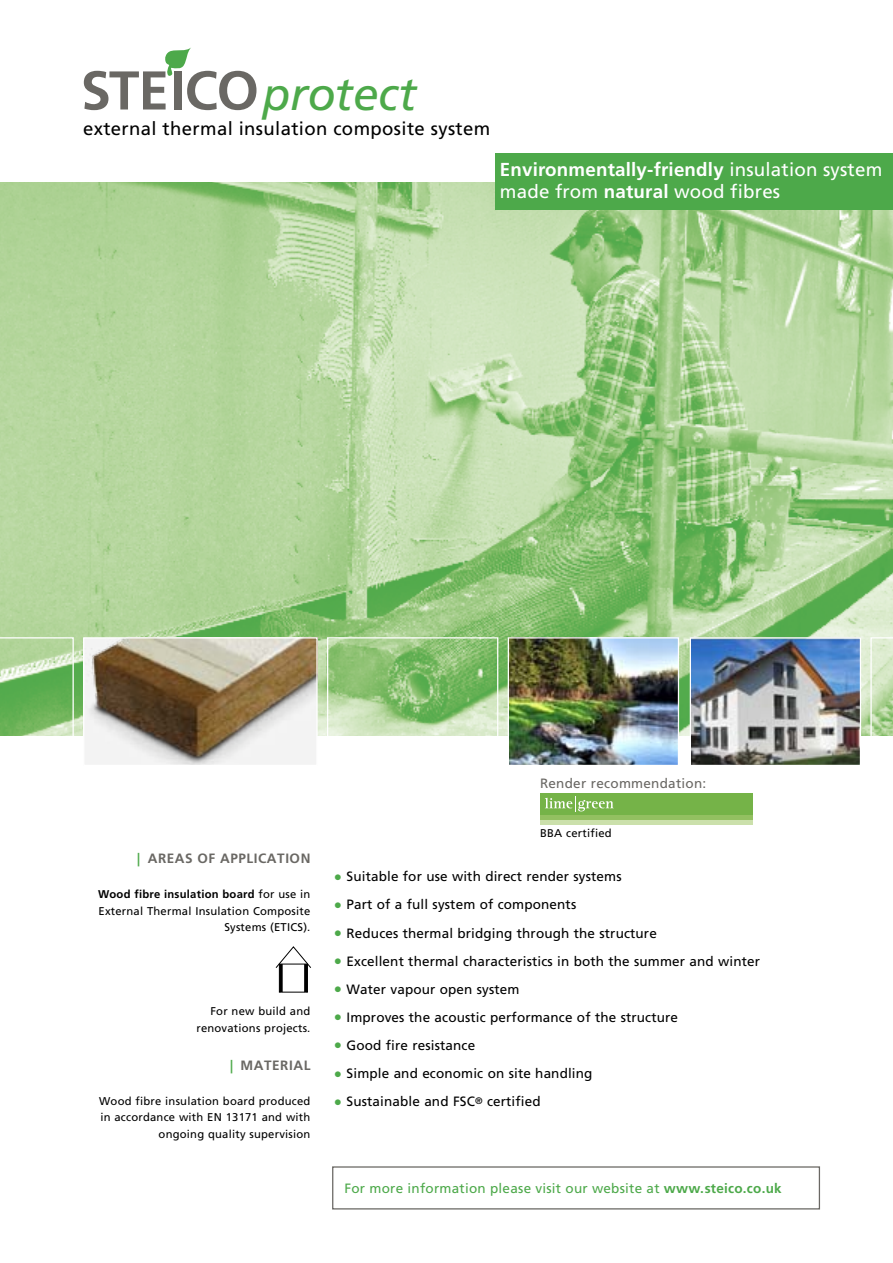
<style>
.page{position:relative;width:893px;height:1263px;background:#fff}
.page>*{position:absolute;margin:0;border:0;box-sizing:border-box;transform-origin:0 0}
.t1{font:italic 46.2px "Frutiger";letter-spacing:-.01em;color:#4da94a}
.t2{font:18.75px/22.5px "Frutiger";letter-spacing:.01em;color:#fff}
.t3{font:18.6px "Frutiger";letter-spacing:.02em;color:#000}
.t4{font:13.5px "Frutiger";letter-spacing:.01em;color:#000}
.t5{font:13.5px "Frutiger";letter-spacing:.02em;color:#4da94a}
.t6{font:700 13.5px "Frutiger";letter-spacing:.04em;color:#6a6864}
.t7{font:13.5px "Frutiger";letter-spacing:.02em;color:#6a6864}
.t8{font:11.25px/16.5px "Frutiger";letter-spacing:.02em;color:#000;text-align:right}
.s1{font-weight:700}
.s2{color:#4da94a}
.s3{font-weight:700;font-size:16.5px;color:#4da94a}
</style>
<div class="page">
<div style="left:332px;top:1166px;width:488px;height:43px;border:1px solid #6a6864"></div>
<img style="left:0;top:183px;width:893px;height:553px">
<img style="left:85px;top:639px;width:231px;height:125px">
<div style="left:83px;top:637px;width:235px;height:129px;border:1px solid #fff"></div>
<div style="left:327px;top:637px;width:171px;height:129px;border:1px solid #fff"></div>
<svg style="left:0;top:637px;width:76px;height:99px;background:#8ec57e"></svg>
<img style="left:510px;top:639px;width:167px;height:125px">
<div style="left:508px;top:637px;width:171px;height:129px;border:1px solid #fff"></div>
<svg style="left:870px;top:637px;width:23px;height:99px;background:#c8e1b7"></svg>
<img style="left:692px;top:639px;width:167px;height:125px">
<div style="left:690px;top:637px;width:171px;height:129px;border:1px solid #fff"></div>
<div style="left:279px;top:964px;width:29px;height:28px;border:1px solid #000"></div>
<svg style="left:275px;top:946px;width:36px;height:23px"></svg>
<svg style="left:279px;top:964px;width:4px;height:28px"></svg>
<hr style="left:304px;top:964px;width:3px;height:28px;background:#000">
<svg style="left:84px;top:47px;width:172px;height:63px"></svg>
<div style="left:495px;top:153px;width:398px;height:56px;background:#4da94a"></div>
<div style="left:540px;top:811px;width:213px;height:14px;background:#cbe0ab"></div>
<div style="left:540px;top:810px;width:213px;height:10px;background:#93c061"></div>
<div style="left:540px;top:793px;width:213px;height:22px;background:#75b348"></div>
<svg style="left:545px;top:796px;width:69px;height:15px"></svg>
<h1 class="t1" style="left:262px;top:67px;width:155px">protect</h1>
<h3 class="t3" style="left:83px;top:118px;width:409px">external thermal insulation composite system</h3>
<h2 class="t2" style="left:500px;top:158px;width:384px"><span class="s1">Environmentally-friendly</span> insulation system made from <span class="s1">natural</span> wood fibres</h2>
<p class="t7" style="left:540px;top:775px;width:168px">Render recommendation:</p>
<p class="t8" style="left:540px;top:825px;width:73px">BBA certified</p>
<p class="t6" style="left:137px;top:851px;width:175px"><span class="s2">|</span> Areas of Application</p>
<p class="t8" style="left:98px;top:886px;width:214px"><span class="s1">Wood fibre insulation board</span> for use in<br>External Thermal Insulation Composite<br>Systems (ETICS).</p>
<p class="t8" style="left:196px;top:1003px;width:115px">For new build and renovations projects.</p>
<p class="t6" style="left:230px;top:1057px;width:82px"><span class="s2">|</span> Material</p>
<p class="t8" style="left:99px;top:1092px;width:213px">Wood fibre insulation board produced in accordance with EN 13171 and with ongoing quality supervision</p>
<p class="t4" style="left:334px;top:869px;width:289px"><span class="s3">•</span> Suitable for use with direct render systems</p>
<p class="t4" style="left:334px;top:897px;width:244px"><span class="s3">•</span> Part of a full system of components</p>
<p class="t4" style="left:334px;top:925px;width:325px"><span class="s3">•</span> Reduces thermal bridging through the structure</p>
<p class="t4" style="left:334px;top:953px;width:428px"><span class="s3">•</span> Excellent thermal characteristics in both the summer and winter</p>
<p class="t4" style="left:334px;top:981px;width:187px"><span class="s3">•</span> Water vapour open system</p>
<p class="t4" style="left:334px;top:1009px;width:346px"><span class="s3">•</span> Improves the acoustic performance of the structure</p>
<p class="t4" style="left:334px;top:1037px;width:143px"><span class="s3">•</span> Good fire resistance</p>
<p class="t4" style="left:334px;top:1066px;width:260px"><span class="s3">•</span> Simple and economic on site handling</p>
<p class="t4" style="left:334px;top:1094px;width:208px"><span class="s3">•</span> Sustainable and FSC<sup>®</sup> certified</p>
<p class="t5" style="left:344px;top:1181px;width:439px">For more information please visit our website at <span class="s1">www.steico.co.uk</span></p>
</div>
